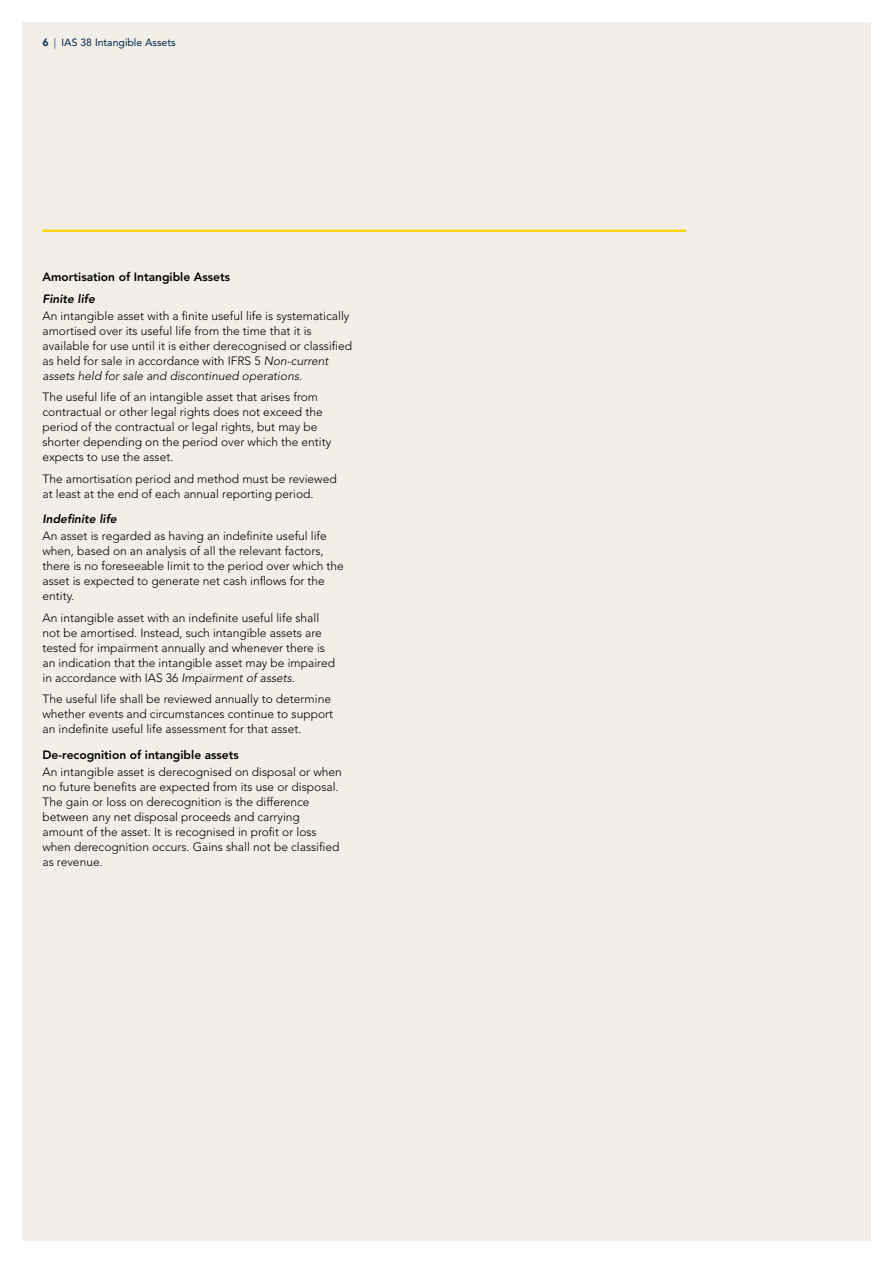
<style>
.page{position:relative;width:893px;height:1263px;background:#fff}
.page>*{position:absolute;margin:0;border:0;box-sizing:border-box;transform-origin:0 0}
.t1{font:300 12px/15px "Avenir LT Std";color:#000}
.t2{font:800 12px "Avenir LT Std";color:#000}
.t3{font:italic 800 12px "Avenir LT Std";color:#000}
.t4{font:10.5px "Avenir LT Std";color:#00234b}
.s1{font-weight:800}
.s2{font-weight:300}
.s3{font-style:italic}
</style>
<div class="page">
<div style="left:22px;top:22px;width:848px;height:1218px;background:#f2eee8"></div>
<hr style="left:43px;top:230px;width:643px;height:2px;background:#ffd400">
<p class="t4" style="left:43px;top:37px;width:135px"><span class="s1">6</span> <span class="s2">|</span> IAS 38 Intangible Assets</p>
<p class="t2" style="left:43px;top:270px;width:189px">Amortisation of Intangible Assets</p>
<p class="t3" style="left:43px;top:291px;width:54px">Finite life</p>
<p class="t1" style="left:43px;top:308px;width:311px">An intangible asset with a finite useful life is systematically amortised over its useful life from the time that it is available for use until it is either derecognised or classified as held for sale in accordance with IFRS 5 <span class="s3">Non-current assets held for sale and discontinued operations</span>.</p>
<p class="t1" style="left:43px;top:389px;width:290px">The useful life of an intangible asset that arises from contractual or other legal rights does not exceed the period of the contractual or legal rights, but may be shorter depending on the period over which the entity expects to use the asset.</p>
<p class="t1" style="left:43px;top:471px;width:296px">The amortisation period and method must be reviewed at least at the end of each annual reporting period.</p>
<p class="t3" style="left:43px;top:512px;width:76px">Indefinite life</p>
<p class="t1" style="left:43px;top:529px;width:303px">An asset is regarded as having an indefinite useful life when, based on an analysis of all the relevant factors, there is no foreseeable limit to the period over which the asset is expected to generate net cash inflows for the entity.</p>
<p class="t1" style="left:43px;top:610px;width:294px">An intangible asset with an indefinite useful life shall not be amortised. Instead, such intangible assets are tested for impairment annually and whenever there is an indication that the intangible asset may be impaired in accordance with IAS 36 <span class="s3">Impairment of assets.</span></p>
<p class="t1" style="left:43px;top:691px;width:292px">The useful life shall be reviewed annually to determine whether events and circumstances continue to support an indefinite useful life assessment for that asset.</p>
<p class="t2" style="left:43px;top:747px;width:198px">De-recognition of intangible assets</p>
<p class="t1" style="left:43px;top:764px;width:301px">An intangible asset is derecognised on disposal or when no future benefits are expected from its use or disposal.<br>The gain or loss on derecognition is the difference between any net disposal proceeds and carrying amount of the asset. It is recognised in profit or loss when derecognition occurs. Gains shall not be classified as revenue.</p>
</div>
